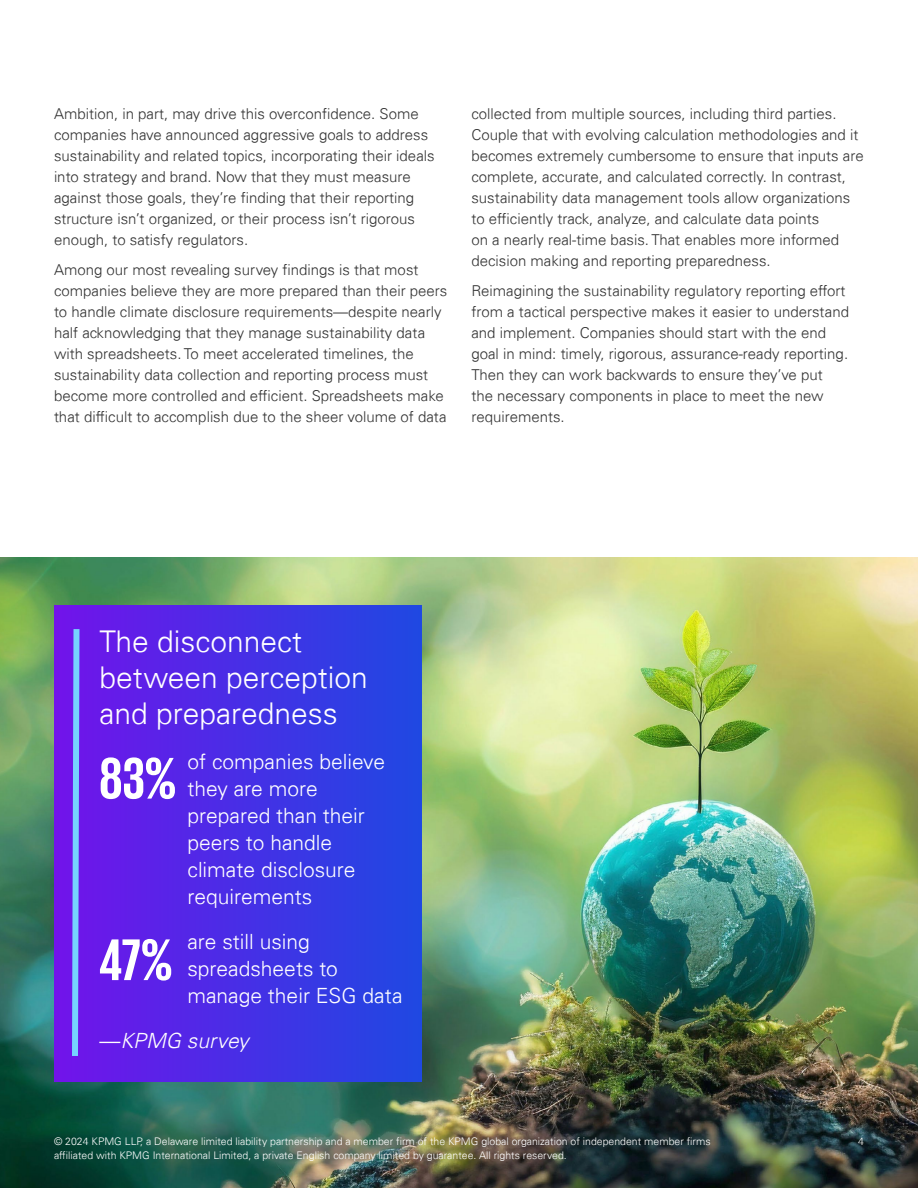
<style>
.page{position:relative;width:918px;height:1188px;background:#fff}
.page>*{position:absolute;margin:0;border:0;box-sizing:border-box;transform-origin:0 0}
.t1{font:700 60px "KPMG";color:#fff}
.t2{font:300 30px/36px "Univers 45";color:#fff}
.t3{font:300 21px/27px "Univers 45";color:#fff}
.t4{font:italic 300 21px "Univers 45";color:#fff}
.t5{font:300 15px/21px "Univers 45";color:#333}
.t6{font:300 10.5px "Univers 45";color:#fff}
.s1{font-style:normal}
</style>
<div class="page">
<img style="left:0;top:557px;width:918px;height:631px">
<div style="left:54px;top:606px;width:368px;height:476px;background:linear-gradient(to right,#7213ea,#1f48e2)"></div>
<svg style="left:69px;top:623px;width:14px;height:439px;background:#7064f2"></svg>
<p class="t5" style="left:54px;top:103px;width:382px">Ambition, in part, may drive this overconfidence. Some companies have announced aggressive goals to address sustainability and related topics, incorporating their ideals into strategy and brand. Now that they must measure against those goals, they’re finding that their reporting structure isn’t organized, or their process isn’t rigorous enough, to satisfy regulators.</p>
<p class="t5" style="left:54px;top:259px;width:395px">Among our most revealing survey findings is that most companies believe they are more prepared than their peers to handle climate disclosure requirements—despite nearly half acknowledging that they manage sustainability data with spreadsheets. To meet accelerated timelines, the sustainability data collection and reporting process must become more controlled and efficient. Spreadsheets make that difficult to accomplish due to the sheer volume of data</p>
<p class="t5" style="left:471px;top:103px;width:394px">collected from multiple sources, including third parties.<br>Couple that with evolving calculation methodologies and it becomes extremely cumbersome to ensure that inputs are complete, accurate, and calculated correctly. In contrast, sustainability data management tools allow organizations to efficiently track, analyze, and calculate data points<br>on a nearly real-time basis. That enables more informed decision making and reporting preparedness.</p>
<p class="t5" style="left:471px;top:280px;width:379px">Reimagining the sustainability regulatory reporting effort from a tactical perspective makes it easier to understand and implement. Companies should start with the end goal in mind: timely, rigorous, assurance-ready reporting.<br>Then they can work backwards to ensure they’ve put<br>the necessary components in place to meet the new requirements.</p>
<h2 class="t2" style="left:99px;top:623px;width:270px">The disconnect between perception and preparedness</h2>
<h3 class="t3" style="left:188px;top:748px;width:199px">of companies believe they are more prepared than their peers to handle climate disclosure requirements</h3>
<h3 class="t3" style="left:187px;top:928px;width:217px">are still using spreadsheets to manage their ESG data</h3>
<h3 class="t4" style="left:99px;top:1028px;width:151px"><span class="s1">—</span>KPMG survey</h3>
<h1 class="t1" style="left:99px;top:748px;width:79px">83%</h1>
<h1 class="t1" style="left:99px;top:930px;width:75px">47%</h1>
<p class="t6" style="left:54px;top:1135px;width:658px">© 2024 KPMG LLP, a Delaware limited liability partnership and a member firm of the KPMG global organization of independent member firms</p>
<p class="t6" style="left:858px;top:1135px;width:7px">4</p>
<p class="t6" style="left:54px;top:1149px;width:514px">affiliated with KPMG International Limited, a private English company limited by guarantee. All rights reserved.</p>
</div>
